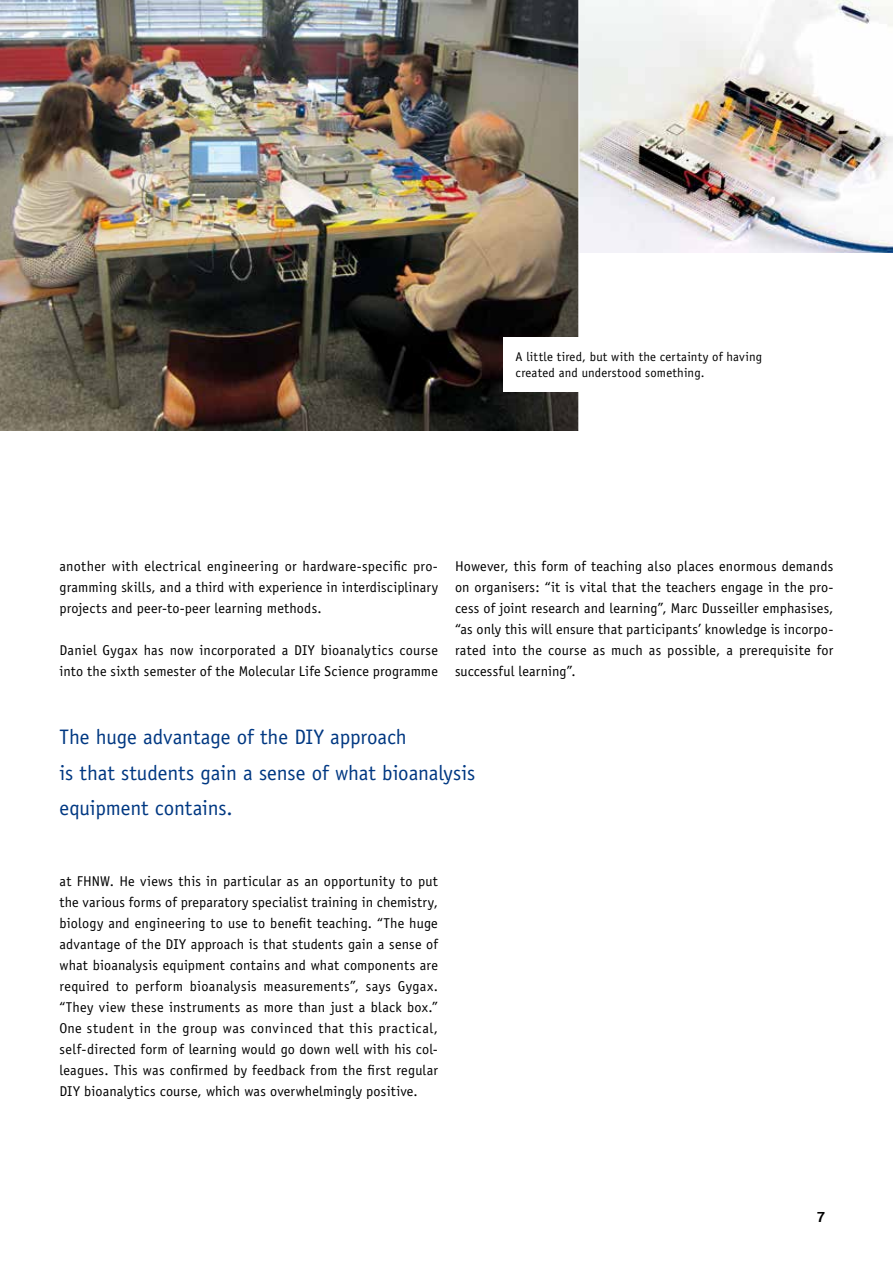
<style>
.page{position:relative;width:893px;height:1263px;background:#fff}
.page>*{position:absolute;margin:0;border:0;box-sizing:border-box;transform-origin:0 0}
.t1{font:21px/35.5px "Officina Sans";letter-spacing:-.005em;color:#003882}
.t2{font:14.25px/21px "Officina Sans";letter-spacing:.015em;color:#000;text-align:justify}
.t3{font:700 14.25px "Helvetica";color:#000}
.t4{font:12.75px/15.3px "Officina Sans";letter-spacing:.015em;color:#000}
</style>
<div class="page">
<img style="left:579px;top:0;width:314px;height:252px">
<img style="left:0;top:0;width:578px;height:430px">
<div style="left:503px;top:337px;width:301px;height:55px;background:#fff"></div>
<p class="t4" style="left:516px;top:349px;width:248px">A little tired, but with the certainty of having created and understood something.</p>
<p class="t2" style="left:60px;top:555px;width:380px">another with electrical engineering or hardware-specific pro&shy;gramming skills, and a third with experience in interdisciplinary projects and peer-to-peer learning methods.</p>
<p class="t2" style="left:60px;top:639px;width:380px">Daniel Gygax has now incorporated a DIY bioanalytics course into the sixth semester of the Molecular Life Science programme</p>
<p class="t2" style="left:455px;top:555px;width:380px">However, this form of teaching also places enormous demands on organisers: “it is vital that the teachers engage in the pro&shy;cess of joint research and learning”, Marc Dusseiller emphasises, “as only this will ensure that participants’ knowledge is incorpo&shy;rated into the course as much as possible, a prerequisite for successful learning”.</p>
<h1 class="t1" style="left:60px;top:719px;width:417px">The huge advantage of the DIY approach<br>is that students gain a sense of what bioanalysis equipment contains.</h1>
<p class="t2" style="left:60px;top:870px;width:380px">at FHNW. He views this in particular as an opportunity to put the various forms of preparatory specialist training in chemistry, biology and engineering to use to benefit teaching. “The huge advantage of the DIY approach is that students gain a sense of what bioanalysis equipment contains and what components are required to perform bioanalysis measurements”, says Gygax. “They view these instruments as more than just a black box.” One student in the group was convinced that this practical, self-directed form of learning would go down well with his col&shy;leagues. This was confirmed by feedback from the first regular DIY bioanalytics course, which was overwhelmingly positive.</p>
<p class="t3" style="left:817px;top:1205px;width:9px">7</p>
</div>
